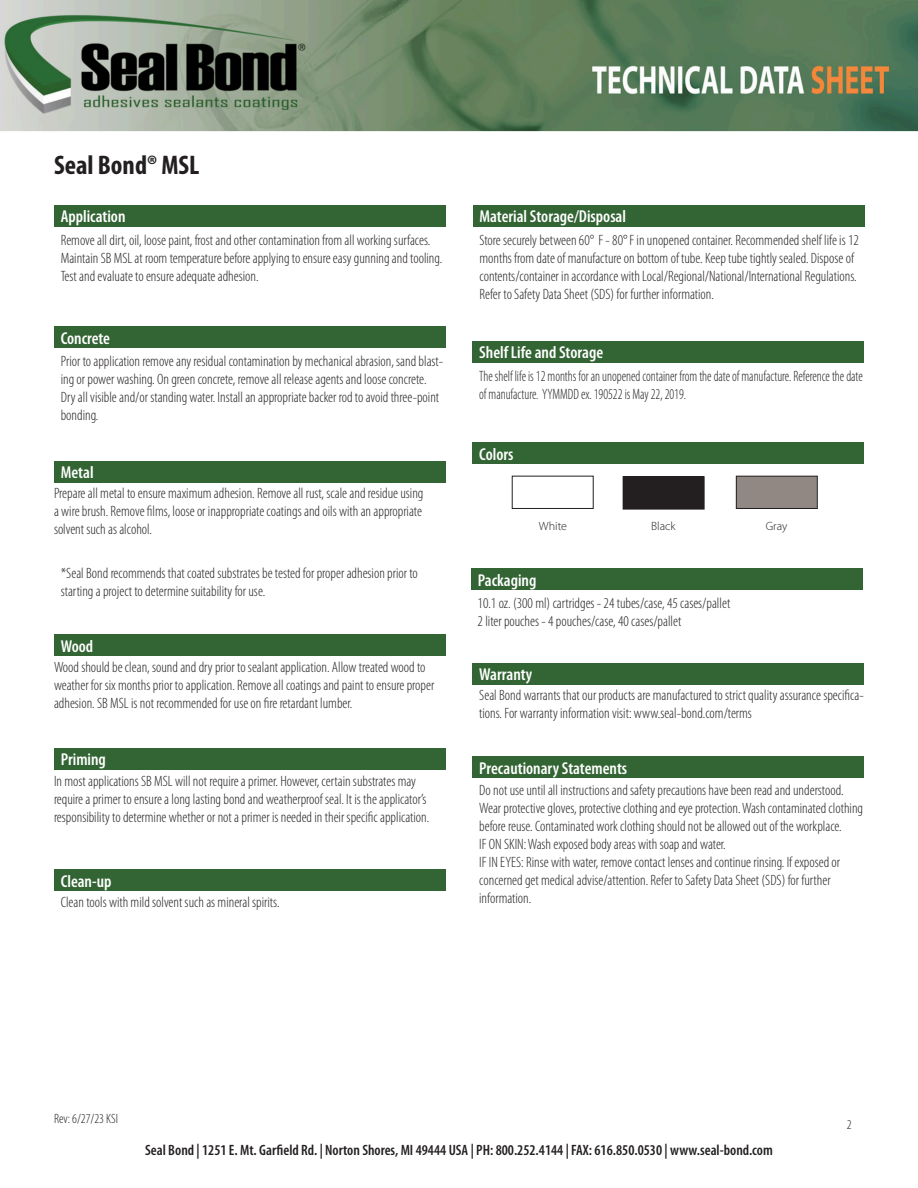
<style>
.page{position:relative;width:918px;height:1188px;background:#fff}
.page>*{position:absolute;margin:0;border:0;box-sizing:border-box;transform-origin:0 0}
.t1{font:700 condensed 27px "Myriad Pro";color:#231f20}
.t2{font:600 condensed 17.25px "Myriad Pro";color:#fff}
.t3{font:300 condensed 15px/18px "Myriad Pro";color:#231f20}
.t4{font:300 condensed 15px/18px "Myriad Pro";color:#231f20;scale:.89 1}
.t5{font:600 condensed 15px "Myriad Pro";color:#231f20}
.t6{font:300 condensed 13.5px "Myriad Pro";color:#231f20}
.t7{font:300 12px "Myriad Pro";color:#231f20}
</style>
<div class="page">
<img style="left:0;top:0;width:918px;height:131px">
<div style="left:471px;top:568px;width:391px;height:22px;background:#336534"></div>
<div style="left:472px;top:663px;width:392px;height:22px;background:#336534"></div>
<div style="left:472px;top:756px;width:392px;height:22px;background:#336534"></div>
<div style="left:473px;top:205px;width:391px;height:22px;background:#336534"></div>
<div style="left:472px;top:341px;width:392px;height:21px;background:#336534"></div>
<div style="left:54px;top:205px;width:392px;height:22px;background:#336534"></div>
<div style="left:54px;top:326px;width:392px;height:22px;background:#336534"></div>
<div style="left:54px;top:869px;width:392px;height:22px;background:#336534"></div>
<div style="left:54px;top:461px;width:392px;height:21px;background:#336534"></div>
<div style="left:54px;top:634px;width:392px;height:22px;background:#336534"></div>
<div style="left:54px;top:748px;width:392px;height:22px;background:#336534"></div>
<div style="left:472px;top:442px;width:392px;height:22px;background:#336534"></div>
<div style="left:512px;top:476px;width:82px;height:33px;border:1px solid #231f20"></div>
<div style="left:623px;top:477px;width:81px;height:32px;background:#231f20"></div>
<div style="left:623px;top:476px;width:81px;height:33px;border:1px solid #231f20"></div>
<div style="left:736px;top:476px;width:81px;height:32px;background:#918883"></div>
<div style="left:736px;top:476px;width:82px;height:33px;border:1px solid #231f20"></div>
<p class="t1" style="left:54px;top:150px;width:147px">Seal Bond® MSL</p>
<p class="t2" style="left:61px;top:207px;width:66px">Application</p>
<p class="t3" style="left:61px;top:231px;width:383px">Remove all dirt, oil, loose paint, frost and other contamination from all working surfaces.<br>Maintain SB MSL at room temperature before applying to ensure easy gunning and tooling.<br>Test and evaluate to ensure adequate adhesion.</p>
<p class="t2" style="left:61px;top:328px;width:51px">Concrete</p>
<p class="t3" style="left:61px;top:353px;width:384px">Prior to application remove any residual contamination by mechanical abrasion, sand blast&shy;ing or power washing. On green concrete, remove all release agents and loose concrete.<br>Dry all visible and/or standing water. Install an appropriate backer rod to avoid three-point bonding.</p>
<p class="t2" style="left:61px;top:463px;width:34px">Metal</p>
<p class="t3" style="left:54px;top:485px;width:371px;text-align:justify">Prepare all metal to ensure maximum adhesion. Remove all rust, scale and residue using a wire brush. Remove films, loose or inappropriate coatings and oils with an appropriate solvent such as alcohol.</p>
<p class="t3" style="left:61px;top:564px;width:359px">*Seal Bond recommends that coated substrates be tested for proper adhesion prior to starting a project to determine suitability for use.</p>
<p class="t2" style="left:61px;top:636px;width:34px">Wood</p>
<p class="t3" style="left:54px;top:658px;width:382px">Wood should be clean, sound and dry prior to sealant application. Allow treated wood to weather for six months prior to application. Remove all coatings and paint to ensure proper adhesion. SB MSL is not recommended for use on fire retardant lumber.</p>
<p class="t2" style="left:61px;top:750px;width:47px">Priming</p>
<p class="t3" style="left:54px;top:772px;width:377px">In most applications SB MSL will not require a primer. However, certain substrates may require a primer to ensure a long lasting bond and weatherproof seal. It is the applicator’s responsibility to determine whether or not a primer is needed in their specific application.</p>
<p class="t2" style="left:61px;top:871px;width:52px">Clean-up</p>
<p class="t3" style="left:61px;top:893px;width:220px">Clean tools with mild solvent such as mineral spirits.</p>
<p class="t2" style="left:480px;top:207px;width:148px">Material Storage/Disposal</p>
<p class="t3" style="left:480px;top:231px;width:381px">Store securely between 60° F - 80° F in unopened container. Recommended shelf life is 12 months from date of manufacture on bottom of tube. Keep tube tightly sealed. Dispose of contents/container in accordance with Local/Regional/National/International Regulations.<br>Refer to Safety Data Sheet (SDS) for further information.</p>
<p class="t2" style="left:479px;top:343px;width:125px">Shelf Life and Storage</p>
<p class="t4" style="left:479px;top:368px;width:432px">The shelf life is 12 months for an unopened container from the date of manufacture. Reference the date of manufacture. YYMMDD ex. 190522 is May 22, 2019.</p>
<p class="t2" style="left:479px;top:444px;width:36px">Colors</p>
<p class="t7" style="left:539px;top:519px;width:30px">White</p>
<p class="t7" style="left:651px;top:519px;width:26px">Black</p>
<p class="t7" style="left:766px;top:519px;width:23px">Gray</p>
<p class="t2" style="left:478px;top:571px;width:60px">Packaging</p>
<p class="t3" style="left:478px;top:594px;width:254px">10.1 oz. (300 ml) cartridges - 24 tubes/case, 45 cases/pallet<br>2 liter pouches - 4 pouches/case, 40 cases/pallet</p>
<p class="t2" style="left:479px;top:665px;width:54px">Warranty</p>
<p class="t3" style="left:479px;top:686px;width:386px">Seal Bond warrants that our products are manufactured to strict quality assurance specifica&shy;tions. For warranty information visit: www.seal-bond.com/terms</p>
<p class="t2" style="left:479px;top:758px;width:150px">Precautionary Statements</p>
<p class="t3" style="left:479px;top:782px;width:385px">Do not use until all instructions and safety precautions have been read and understood.<br>Wear protective gloves, protective clothing and eye protection. Wash contaminated clothing before reuse. Contaminated work clothing should not be allowed out of the workplace.</p>
<p class="t3" style="left:479px;top:836px;width:248px">IF ON SKIN: Wash exposed body areas with soap and water.</p>
<p class="t3" style="left:479px;top:854px;width:362px">IF IN EYES: Rinse with water, remove contact lenses and continue rinsing. If exposed or concerned get medical advise/attention. Refer to Safety Data Sheet (SDS) for further information.</p>
<p class="t6" style="left:54px;top:1111px;width:66px">Rev: 6/27/23 KSI</p>
<p class="t6" style="left:847px;top:1117px;width:6px">2</p>
<p class="t5" style="left:145px;top:1141px;width:629px">Seal Bond | 1251 E. Mt. Garfield Rd. | Norton Shores, MI 49444 USA | PH: 800.252.4144 | FAX: 616.850.0530 | www.seal-bond.com</p>
</div>
